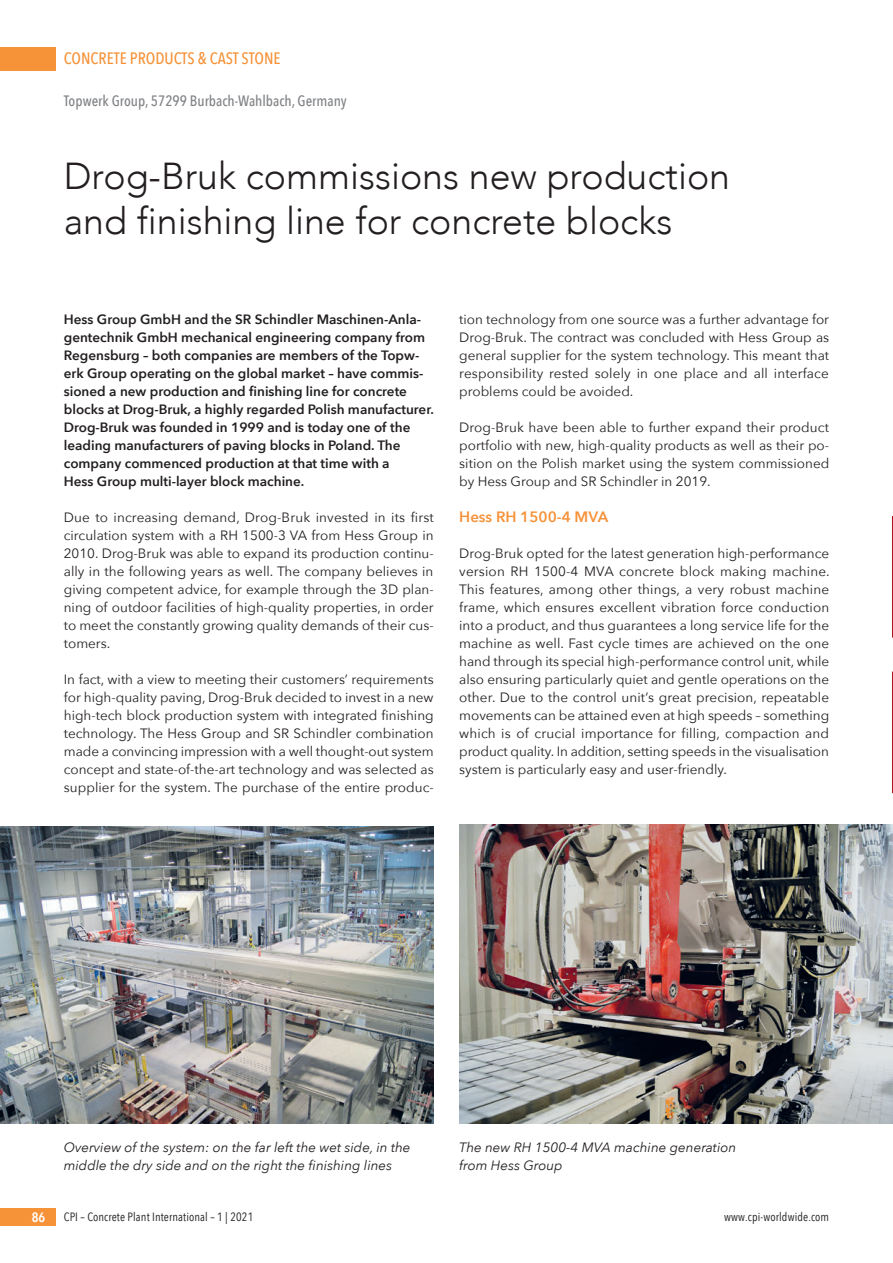
<style>
.page{position:relative;width:893px;height:1263px;background:#fff}
.page>*{position:absolute;margin:0;border:0;box-sizing:border-box;transform-origin:0 0}
.t1{font:300 37.5px/45px "Avenir";color:#231f20}
.t2{font:500 16.5px "Avenir Next Condensed";color:#f69238}
.t3{font:500 15px "Avenir Next Condensed";color:#808285}
.t4{font:600 15px "Avenir Next";color:#f69238}
.t5{font:13.5px/18px "Avenir Next";color:#231f20;text-align:justify}
.t6{font:600 13.5px/18px "Avenir Next";color:#231f20}
.t7{font:italic 13.5px/18px "Avenir Next";color:#231f20}
.t8{font:600 13.5px "Avenir Next Condensed";color:#fff}
.t9{font:12px "Avenir Next Condensed";letter-spacing:.01em;color:#231f20}
</style>
<div class="page">
<div style="left:0;top:47px;width:55px;height:23px;background:#f69238"></div>
<div style="left:0;top:1208px;width:55px;height:18px;background:#f69238"></div>
<svg style="left:892px;top:516px;width:1px;height:122px"></svg>
<svg style="left:892px;top:672px;width:1px;height:121px"></svg>
<img style="left:0;top:827px;width:434px;height:296px">
<img style="left:459px;top:825px;width:434px;height:298px">
<p class="t2" style="left:64px;top:49px;width:218px">CONCRETE PRODUCTS &amp; CAST STONE</p>
<p class="t3" style="left:64px;top:92px;width:285px">Topwerk Group, 57299 Burbach-Wahlbach, Germany</p>
<h1 class="t1" style="left:64px;top:153px;width:668px">Drog-Bruk commissions new production and finishing line for concrete blocks</h1>
<p class="t6" style="left:64px;top:310px;width:372px">Hess Group GmbH and the SR Schindler Maschinen-Anla&shy;gentechnik GmbH mechanical engineering company from Regensburg – both companies are members of the Topw&shy;erk Group operating on the global market – have commis&shy;sioned a new production and finishing line for concrete blocks at Drog-Bruk, a highly regarded Polish manufacturer.<br>Drog-Bruk was founded in 1999 and is today one of the leading manufacturers of paving blocks in Poland. The company commenced production at that time with a<br>Hess Group multi-layer block machine.</p>
<p class="t5" style="left:64px;top:508px;width:371px">Due to increasing demand, Drog-Bruk invested in its first circulation system with a RH 1500-3 VA from Hess Group in 2010. Drog-Bruk was able to expand its production continu&shy;ally in the following years as well. The company believes in giving competent advice, for example through the 3D plan&shy;ning of outdoor facilities of high-quality properties, in order to meet the constantly growing quality demands of their cus&shy;tomers.</p>
<p class="t5" style="left:64px;top:670px;width:372px">In fact, with a view to meeting their customers’ requirements for high-quality paving, Drog-Bruk decided to invest in a new high-tech block production system with integrated finishing technology. The Hess Group and SR Schindler combination made a convincing impression with a well thought-out system concept and state-of-the-art technology and was selected as supplier for the system. The purchase of the entire produc-</p>
<p class="t5" style="left:459px;top:310px;width:371px">tion technology from one source was a further advantage for Drog-Bruk. The contract was concluded with Hess Group as general supplier for the system technology. This meant that responsibility rested solely in one place and all interface problems could be avoided.</p>
<p class="t5" style="left:459px;top:418px;width:372px">Drog-Bruk have been able to further expand their product portfolio with new, high-quality products as well as their po&shy;sition on the Polish market using the system commissioned by Hess Group and SR Schindler in 2019.</p>
<p class="t4" style="left:459px;top:504px;width:151px">Hess RH 1500-4 MVA</p>
<p class="t5" style="left:459px;top:544px;width:372px">Drog-Bruk opted for the latest generation high-performance version RH 1500-4 MVA concrete block making machine.<br>This features, among other things, a very robust machine frame, which ensures excellent vibration force conduction into a product, and thus guarantees a long service life for the machine as well. Fast cycle times are achieved on the one hand through its special high-performance control unit, while also ensuring particularly quiet and gentle operations on the other. Due to the control unit’s great precision, repeatable movements can be attained even at high speeds – something which is of crucial importance for filling, compaction and product quality. In addition, setting speeds in the visualisation system is particularly easy and user-friendly.</p>
<p class="t7" style="left:64px;top:1138px;width:348px">Overview of the system: on the far left the wet side, in the middle the dry side and on the right the finishing lines</p>
<p class="t7" style="left:459px;top:1138px;width:279px">The new RH 1500-4 MVA machine generation from Hess Group</p>
<p class="t8" style="left:32px;top:1206px;width:15px">86</p>
<p class="t9" style="left:64px;top:1207px;width:191px">CPI – Concrete Plant International – 1 | 2021</p>
<p class="t9" style="left:724px;top:1207px;width:107px">www.cpi-worldwide.com</p>
</div>
